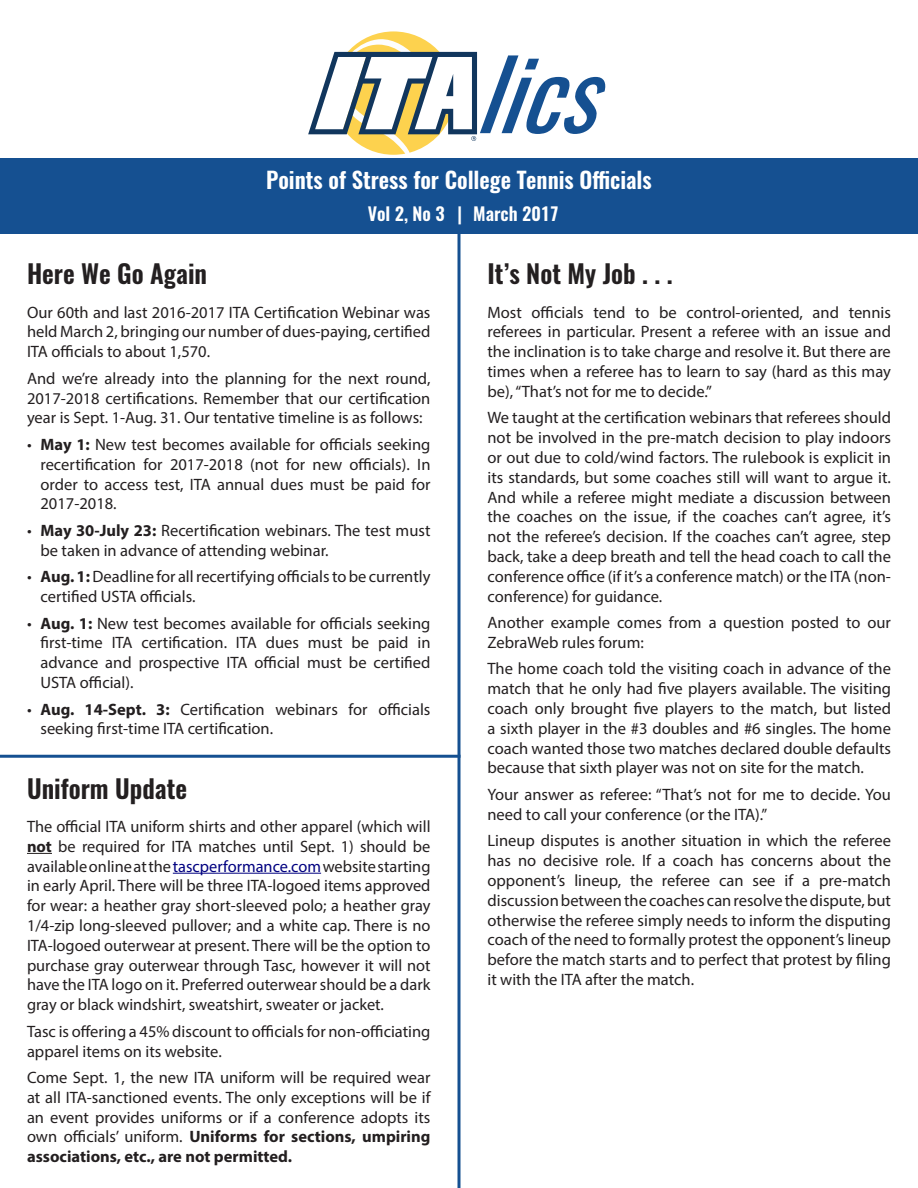
<style>
.page{position:relative;width:918px;height:1188px;background:#fff}
.page>*{position:absolute;margin:0;border:0;box-sizing:border-box;transform-origin:0 0}
.t1{font:italic 96px "Oswald";color:#155091}
.Headline{font:600 25.5px "Oswald";color:#231f20}
.t2{font:600 22.5px "Oswald";color:#fff}
.t3{font:600 18px "Oswald";color:#fff}
.Body_Text{font:16.5px/19.8px "Myriad Pro";color:#231f20;text-align:justify}
.Body_Bulleted{font:16.5px/19.8px "Myriad Pro";color:#231f20}
.s1{font-weight:700}
.s2{color:#000080}
</style>
<div class="page">
<svg style="left:308px;top:31px;width:169px;height:124px"></svg>
<div style="left:0;top:158px;width:918px;height:76px;background:#155091"></div>
<hr style="left:458px;top:227px;width:2px;height:961px;background:#155091">
<svg style="left:27px;top:853px;width:25px;height:1px"></svg>
<hr style="left:173px;top:873px;width:148px;height:1px;background:#000080">
<hr style="left:0;top:755px;width:461px;height:3px;background:#155091">
<p class="t1" style="left:474px;top:28px;width:169px">lics</p>
<p class="t2" style="left:266px;top:164px;width:387px">Points of Stress for College Tennis Officials</p>
<p class="t3" style="left:368px;top:201px;width:192px">Vol 2, No 3 | March 2017</p>
<p class="Headline" style="left:27px;top:256px;width:182px">Here We Go Again</p>
<p class="Body_Text" style="left:27px;top:302px;width:405px">Our 60th and last 2016-2017 ITA Certification Webinar was held March 2, bringing our number of dues-paying, certified ITA officials to about 1,570.</p>
<p class="Body_Text" style="left:27px;top:368px;width:405px">And we’re already into the planning for the next round, 2017-2018 certifications. Remember that our certification year is Sept. 1-Aug. 31. Our tentative timeline is as follows:</p>
<p class="Body_Bulleted" style="left:40px;top:434px;width:392px;text-align:justify;text-indent:-14px">• <span class="s1">May 1:</span> New test becomes available for officials seeking recertification for 2017-2018 (not for new officials). In order to access test, ITA annual dues must be paid for 2017-2018.</p>
<p class="Body_Bulleted" style="left:40px;top:520px;width:391px;text-indent:-14px">• <span class="s1">May 30-July 23:</span> Recertification webinars. The test must be taken in advance of attending webinar.</p>
<p class="Body_Bulleted" style="left:40px;top:567px;width:392px;text-indent:-14px">• <span class="s1">Aug. 1:</span> Deadline for all recertifying officials to be currently certified USTA officials.</p>
<p class="Body_Bulleted" style="left:40px;top:613px;width:392px;text-align:justify;text-indent:-14px">• <span class="s1">Aug. 1:</span> New test becomes available for officials seeking first-time ITA certification. ITA dues must be paid in advance and prospective ITA official must be certified USTA official).</p>
<p class="Body_Bulleted" style="left:40px;top:699px;width:392px;text-indent:-14px">• <span class="s1">Aug. 14-Sept. 3:</span> Certification webinars for officials seeking first-time ITA certification.</p>
<p class="Headline" style="left:27px;top:771px;width:162px">Uniform Update</p>
<p class="Body_Text" style="left:27px;top:816px;width:405px">The official ITA uniform shirts and other apparel (which will <span class="s1">not</span> be required for ITA matches until Sept. 1) should be available online at the <span class="s2">tascperformance.com</span> website starting in early April. There will be three ITA-logoed items approved for wear: a heather gray short-sleeved polo; a heather gray 1/4-zip long-sleeved pullover; and a white cap. There is no ITA-logoed outerwear at present. There will be the option to purchase gray outerwear through Tasc, however it will not have the ITA logo on it. Preferred outerwear should be a dark gray or black windshirt, sweatshirt, sweater or jacket.</p>
<p class="Body_Text" style="left:27px;top:1021px;width:405px">Tasc is offering a 45% discount to officials for non-officiating apparel items on its website.</p>
<p class="Body_Text" style="left:27px;top:1067px;width:405px">Come Sept. 1, the new ITA uniform will be required wear at all ITA-sanctioned events. The only exceptions will be if an event provides uniforms or if a conference adopts its own officials’ uniform. <span class="s1">Uniforms for sections, umpiring associations, etc., are not permitted.</span></p>
<p class="Headline" style="left:488px;top:256px;width:187px">It’s Not My Job . . .</p>
<p class="Body_Text" style="left:488px;top:302px;width:405px">Most officials tend to be control-oriented, and tennis referees in particular. Present a referee with an issue and the inclination is to take charge and resolve it. But there are times when a referee has to learn to say (hard as this may be), “That’s not for me to decide.”</p>
<p class="Body_Text" style="left:488px;top:408px;width:405px">We taught at the certification webinars that referees should not be involved in the pre-match decision to play indoors or out due to cold/wind factors. The rulebook is explicit in its standards, but some coaches still will want to argue it.<br>And while a referee might mediate a discussion between the coaches on the issue, if the coaches can’t agree, it’s not the referee’s decision. If the coaches can’t agree, step back, take a deep breath and tell the head coach to call the conference office (if it’s a conference match) or the ITA (non&shy;conference) for guidance.</p>
<p class="Body_Text" style="left:488px;top:612px;width:405px">Another example comes from a question posted to our<br>ZebraWeb rules forum:</p>
<p class="Body_Text" style="left:488px;top:659px;width:405px">The home coach told the visiting coach in advance of the match that he only had five players available. The visiting coach only brought five players to the match, but listed a sixth player in the #3 doubles and #6 singles. The home coach wanted those two matches declared double defaults because that sixth player was not on site for the match.</p>
<p class="Body_Text" style="left:488px;top:784px;width:405px">Your answer as referee: “That’s not for me to decide. You need to call your conference (or the ITA).”</p>
<p class="Body_Text" style="left:488px;top:831px;width:405px">Lineup disputes is another situation in which the referee has no decisive role. If a coach has concerns about the opponent’s lineup, the referee can see if a pre-match discussion between the coaches can resolve the dispute, but otherwise the referee simply needs to inform the disputing coach of the need to formally protest the opponent’s lineup before the match starts and to perfect that protest by filing it with the ITA after the match.</p>
</div>
